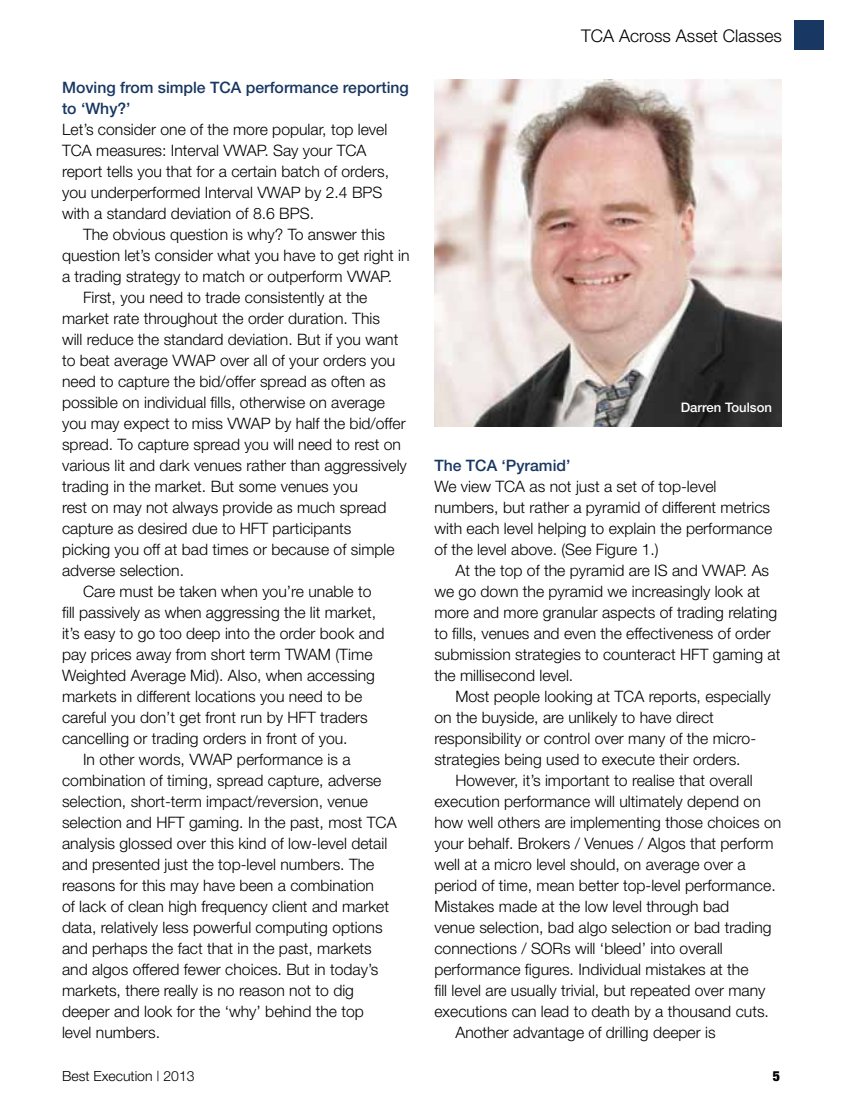
<style>
.page{position:relative;width:844px;height:1117px;background:#fff}
.page>*{position:absolute;margin:0;border:0;box-sizing:border-box;transform-origin:0 0}
.t1{font:300 17.5px "Helvetica Neue";color:#000}
.t2{font:300 15.75px/21px "Helvetica Neue";color:#000}
.t3{font:500 15.75px/21px "Helvetica Neue";color:#183762}
.t4{font:300 14px "Helvetica Neue";color:#000}
.t5{font:900 condensed 14px "Helvetica Neue";color:#000}
.t6{font:500 13.12px "Helvetica Neue";color:#fff}
</style>
<div class="page">
<div style="left:794px;top:20px;width:29px;height:30px;background:#183762"></div>
<img style="left:434px;top:79px;width:347px;height:348px">
<p class="t3" style="left:62px;top:77px;width:348px">Moving from simple TCA performance reporting to ‘Why?’</p>
<p class="t2" style="left:62px;top:118px;width:328px">Let’s consider one of the more popular, top level TCA measures: Interval VWAP. Say your TCA report tells you that for a certain batch of orders, you underperformed Interval VWAP by 2.4 BPS with a standard deviation of 8.6 BPS.</p>
<p class="t2" style="left:83px;top:223px;width:303px">The obvious question is why? To answer this</p>
<p class="t2" style="left:62px;top:244px;width:349px">question let’s consider what you have to get right in</p>
<p class="t2" style="left:62px;top:265px;width:331px">a trading strategy to match or outperform VWAP.</p>
<p class="t2" style="left:83px;top:286px;width:286px">First, you need to trade consistently at the</p>
<p class="t2" style="left:62px;top:307px;width:319px">market rate throughout the order duration. This</p>
<p class="t2" style="left:62px;top:328px;width:338px">will reduce the standard deviation. But if you want</p>
<p class="t2" style="left:62px;top:349px;width:334px">to beat average VWAP over all of your orders you</p>
<p class="t2" style="left:62px;top:370px;width:325px">need to capture the bid/offer spread as often as</p>
<p class="t2" style="left:62px;top:391px;width:324px">possible on individual fills, otherwise on average</p>
<p class="t2" style="left:62px;top:412px;width:345px">you may expect to miss VWAP by half the bid/offer</p>
<p class="t2" style="left:62px;top:433px;width:340px">spread. To capture spread you will need to rest on</p>
<p class="t2" style="left:62px;top:454px;width:346px">various lit and dark venues rather than aggressively</p>
<p class="t2" style="left:62px;top:475px;width:297px">trading in the market. But some venues you</p>
<p class="t2" style="left:62px;top:496px;width:326px">rest on may not always provide as much spread</p>
<p class="t2" style="left:62px;top:517px;width:291px">capture as desired due to HFT participants</p>
<p class="t2" style="left:62px;top:538px;width:334px">picking you off at bad times or because of simple</p>
<p class="t2" style="left:62px;top:559px;width:123px">adverse selection.</p>
<p class="t2" style="left:83px;top:580px;width:290px">Care must be taken when you’re unable to</p>
<p class="t2" style="left:62px;top:601px;width:315px">fill passively as when aggressing the lit market,</p>
<p class="t2" style="left:62px;top:622px;width:324px">it’s easy to go too deep into the order book and</p>
<p class="t2" style="left:62px;top:643px;width:312px">pay prices away from short term TWAM (Time</p>
<p class="t2" style="left:62px;top:664px;width:314px">Weighted Average Mid). Also, when accessing</p>
<p class="t2" style="left:62px;top:685px;width:301px">markets in different locations you need to be</p>
<p class="t2" style="left:62px;top:706px;width:307px">careful you don’t get front run by HFT traders</p>
<p class="t2" style="left:62px;top:727px;width:287px">cancelling or trading orders in front of you.</p>
<p class="t2" style="left:83px;top:748px;width:269px">In other words, VWAP performance is a</p>
<p class="t2" style="left:62px;top:769px;width:321px">combination of timing, spread capture, adverse</p>
<p class="t2" style="left:62px;top:790px;width:307px">selection, short-term impact/reversion, venue</p>
<p class="t2" style="left:62px;top:811px;width:336px">selection and HFT gaming. In the past, most TCA</p>
<p class="t2" style="left:62px;top:832px;width:326px">analysis glossed over this kind of low-level detail</p>
<p class="t2" style="left:62px;top:853px;width:314px">and presented just the top-level numbers. The</p>
<p class="t2" style="left:62px;top:874px;width:313px">reasons for this may have been a combination</p>
<p class="t2" style="left:62px;top:895px;width:328px">of lack of clean high frequency client and market</p>
<p class="t2" style="left:62px;top:916px;width:322px">data, relatively less powerful computing options</p>
<p class="t2" style="left:62px;top:937px;width:311px">and perhaps the fact that in the past, markets</p>
<p class="t2" style="left:62px;top:958px;width:317px">and algos offered fewer choices. But in today’s</p>
<p class="t2" style="left:62px;top:979px;width:293px">markets, there really is no reason not to dig</p>
<p class="t2" style="left:62px;top:1000px;width:303px">deeper and look for the ‘why’ behind the top</p>
<p class="t2" style="left:62px;top:1021px;width:100px">level numbers.</p>
<p class="t1" style="left:581px;top:25px;width:202px">TCA Across Asset Classes</p>
<p class="t6" style="left:680px;top:400px;width:93px">Darren Toulson</p>
<p class="t3" style="left:434px;top:454px;width:137px">The TCA ‘Pyramid’</p>
<p class="t2" style="left:434px;top:475px;width:339px">We view TCA as not just a set of top-level numbers, but rather a pyramid of different metrics with each level helping to explain the performance of the level above. (See Figure 1.)</p>
<p class="t2" style="left:434px;top:559px;width:347px;text-indent:21px">At the top of the pyramid are IS and VWAP. As we go down the pyramid we increasingly look at more and more granular aspects of trading relating to fills, venues and even the effectiveness of order submission strategies to counteract HFT gaming at the millisecond level.</p>
<p class="t2" style="left:434px;top:685px;width:338px;text-indent:21px">Most people looking at TCA reports, especially on the buyside, are unlikely to have direct responsibility or control over many of the micro&shy;strategies being used to execute their orders.</p>
<p class="t2" style="left:455px;top:769px;width:299px">However, it’s important to realise that overall</p>
<p class="t2" style="left:434px;top:790px;width:328px">execution performance will ultimately depend on</p>
<p class="t2" style="left:434px;top:811px;width:348px">how well others are implementing those choices on</p>
<p class="t2" style="left:434px;top:832px;width:341px">your behalf. Brokers / Venues / Algos that perform</p>
<p class="t2" style="left:434px;top:853px;width:313px">well at a micro level should, on average over a</p>
<p class="t2" style="left:434px;top:874px;width:343px">period of time, mean better top-level performance.</p>
<p class="t2" style="left:434px;top:895px;width:296px">Mistakes made at the low level through bad</p>
<p class="t2" style="left:434px;top:916px;width:338px">venue selection, bad algo selection or bad trading</p>
<p class="t2" style="left:434px;top:937px;width:290px">connections / SORs will ‘bleed’ into overall</p>
<p class="t2" style="left:434px;top:958px;width:315px">performance figures. Individual mistakes at the</p>
<p class="t2" style="left:434px;top:979px;width:332px">fill level are usually trivial, but repeated over many</p>
<p class="t2" style="left:434px;top:1000px;width:336px">executions can lead to death by a thousand cuts.</p>
<p class="t2" style="left:455px;top:1021px;width:261px">Another advantage of drilling deeper is</p>
<p class="t4" style="left:62px;top:1067px;width:134px">Best Execution | 2013</p>
<p class="t5" style="left:772px;top:1067px;width:9px">5</p>
</div>
